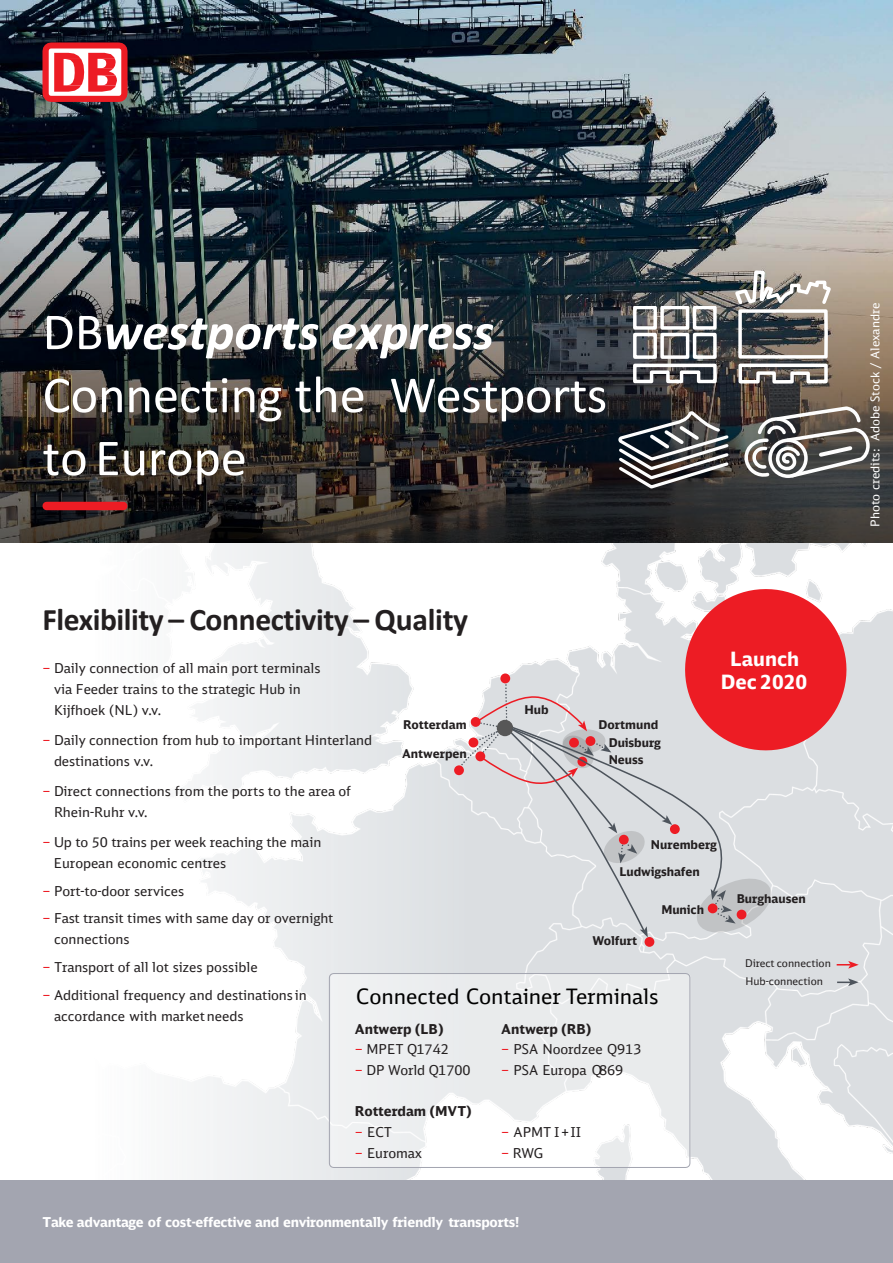
<style>
.page{position:relative;width:893px;height:1263px;background:#fff}
.page>*{position:absolute;margin:0;border:0;box-sizing:border-box;transform-origin:0 0}
.t1{font:52.5px/63px "Calibri";letter-spacing:-.005em;color:#fff}
.t2{font:700 31.5px "Calibri";letter-spacing:-.015em;color:#231f20}
.t3{font:21px "DB Sans";letter-spacing:-.005em;color:#000}
.t4{font:700 19.5px/23.4px "DB Sans";color:#fff;text-align:center}
.t5{font:13.5px/21px "DB Sans";letter-spacing:-.005em;color:#231f20}
.t6{font:700 13.5px "DB Sans";letter-spacing:-.02em;color:#fff}
.t7{font:700 13.5px "DB Sans";letter-spacing:-.005em;color:#231f20}
.t8{font:700 12px/17.2px "DB Sans";letter-spacing:-.005em;color:#231f20}
.t9{font:12px "DB Sans";color:#fff}
.t10{font:10.5px "DB Sans";color:#231f20}
.s1{font-weight:700;font-style:italic}
.s2{color:#ed1c24}
</style>
<div class="page">
<img style="left:0;top:542px;width:893px;height:638px">
<div style="left:0;top:1180px;width:893px;height:83px;background:#a3a5b0"></div>
<img style="left:0;top:0;width:893px;height:200px">
<img style="left:0;top:200px;width:893px;height:342px">
<svg style="left:42px;top:42px;width:85px;height:60px"></svg>
<svg style="left:42px;top:502px;width:85px;height:8px"></svg>
<svg style="left:633px;top:306px;width:83px;height:77px"></svg>
<svg style="left:735px;top:271px;width:95px;height:113px"></svg>
<svg style="left:616px;top:410px;width:115px;height:80px"></svg>
<svg style="left:744px;top:407px;width:125px;height:71px"></svg>
<svg style="left:454px;top:765px;width:10px;height:10px"></svg>
<div style="left:644px;top:937px;width:10px;height:10px;background:#ed1c24;border-radius:50%"></div>
<svg style="left:458px;top:589px;width:388px;height:348px;background:#dfc0c3"></svg>
<svg style="left:329px;top:973px;width:361px;height:195px"></svg>
<svg style="left:836px;top:961px;width:22px;height:8px"></svg>
<svg style="left:837px;top:978px;width:21px;height:8px"></svg>
<h2 class="t1" style="left:43px;top:299px;width:566px">DB<span class="s1">westports express<br></span>Connecting the Westports to Europe</h2>
<p class="t2" style="left:43px;top:597px;width:427px">Flexibility – Connectivity – Quality</p>
<p class="t5" style="left:54px;top:657px;width:268px;text-indent:-12px"><span class="s2">–</span> Daily connection of all main port terminals via Feeder trains to the strategic Hub in<br>Kijfhoek (NL) v.v.</p>
<p class="t5" style="left:54px;top:729px;width:320px;text-indent:-12px"><span class="s2">–</span> Daily connection from hub to important Hinterland destinations v.v.</p>
<p class="t5" style="left:54px;top:780px;width:298px;text-indent:-12px"><span class="s2">–</span> Direct connections from the ports to the area of<br>Rhein-Ruhr v.v.</p>
<p class="t5" style="left:54px;top:831px;width:269px;text-indent:-12px"><span class="s2">–</span> Up to 50 trains per week reaching the main<br>European economic centres</p>
<p class="t5" style="left:42px;top:880px;width:143px"><span class="s2">–</span> Port-to-door services</p>
<p class="t5" style="left:54px;top:908px;width:281px;text-indent:-12px"><span class="s2">–</span> Fast transit times with same day or overnight connections</p>
<p class="t5" style="left:42px;top:956px;width:217px"><span class="s2">–</span> Transport of all lot sizes possible</p>
<p class="t5" style="left:54px;top:984px;width:254px;text-indent:-12px"><span class="s2">–</span> Additional frequency and destinations in accordance with marketneeds</p>
<p class="t4" style="left:720px;top:646px;width:88px">Launch<br>Dec 2020</p>
<p class="t8" style="left:524px;top:701px;width:26px">Hub</p>
<p class="t8" style="left:403px;top:716px;width:65px">Rotterdam</p>
<p class="t8" style="left:608px;top:716px;width:54px;text-indent:-10px">Dortmund<br>Duisburg<br>Neuss</p>
<p class="t8" style="left:402px;top:745px;width:66px">Antwerpen</p>
<p class="t8" style="left:651px;top:835px;width:67px">Nuremberg</p>
<p class="t8" style="left:619px;top:863px;width:82px">Ludwigshafen</p>
<p class="t8" style="left:736px;top:889px;width:71px">Burghausen</p>
<p class="t8" style="left:661px;top:901px;width:44px">Munich</p>
<p class="t8" style="left:592px;top:932px;width:46px">Wolfurt</p>
<p class="t10" style="left:745px;top:957px;width:87px">Direct connection</p>
<p class="t10" style="left:745px;top:974px;width:79px">Hub-connection</p>
<p class="t3" style="left:356px;top:983px;width:304px">Connected Container Terminals</p>
<p class="t7" style="left:355px;top:1020px;width:90px">Antwerp (LB)</p>
<p class="t7" style="left:501px;top:1020px;width:92px">Antwerp (RB)</p>
<p class="t5" style="left:355px;top:1039px;width:95px"><span class="s2">–</span> MPET Q1742</p>
<p class="t5" style="left:501px;top:1039px;width:142px"><span class="s2">–</span> PSA Noordzee Q913</p>
<p class="t5" style="left:355px;top:1059px;width:117px"><span class="s2">–</span> DP World Q1700</p>
<p class="t5" style="left:501px;top:1059px;width:123px"><span class="s2">–</span> PSA Europa Q869</p>
<p class="t7" style="left:355px;top:1103px;width:119px">Rotterdam (MVT)</p>
<p class="t5" style="left:355px;top:1121px;width:39px"><span class="s2">–</span> ECT</p>
<p class="t5" style="left:501px;top:1121px;width:81px"><span class="s2">–</span> APMT I + II</p>
<p class="t5" style="left:355px;top:1142px;width:69px"><span class="s2">–</span> Euromax</p>
<p class="t5" style="left:501px;top:1142px;width:43px"><span class="s2">–</span> RWG</p>
<p class="t6" style="left:43px;top:1213px;width:478px">Take advantage of cost-effective and environmentally friendly transports!</p>
<p class="t9" style="left:867px;top:527px;width:226px;rotate:-90deg">Photo credits: Adobe Stock / Alexandre</p>
</div>
